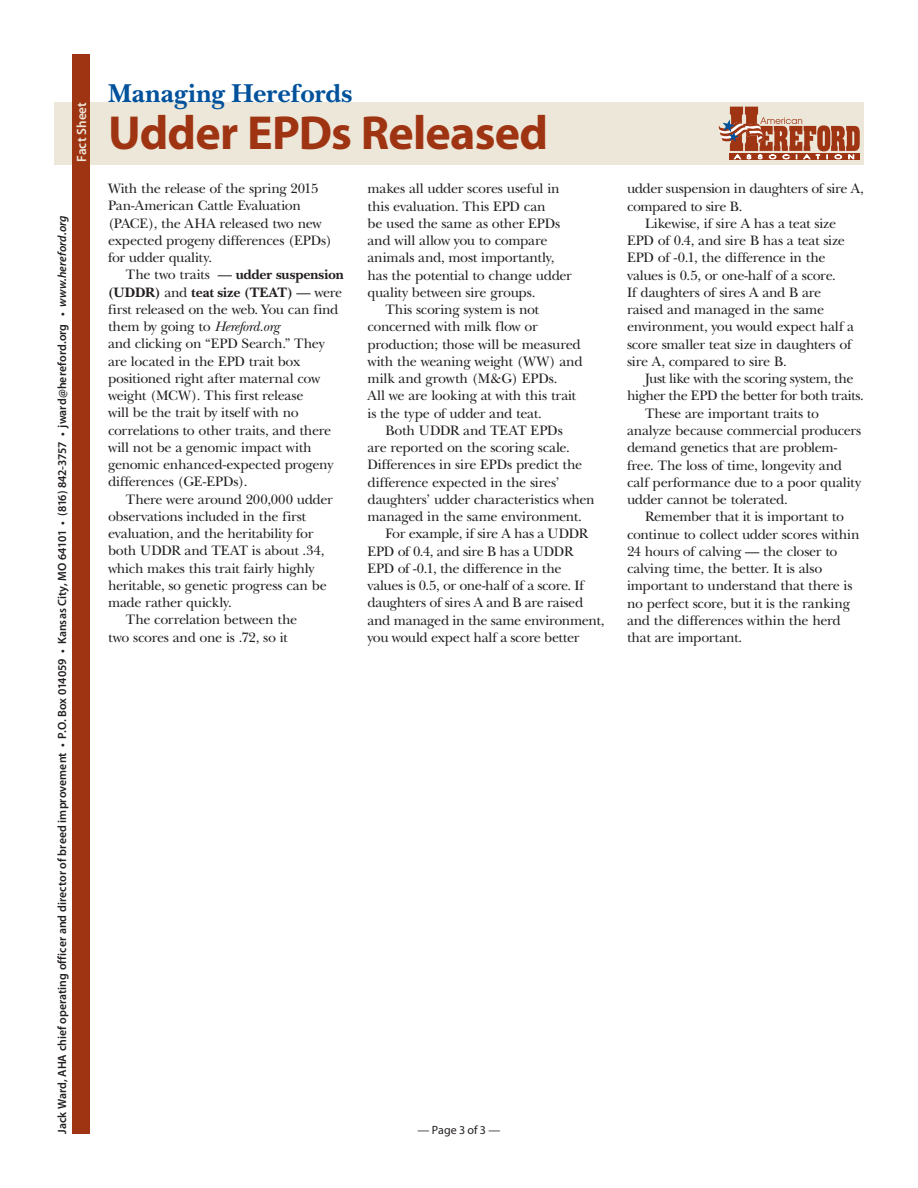
<style>
.page{position:relative;width:918px;height:1188px;background:#fff}
.page>*{position:absolute;margin:0;border:0;box-sizing:border-box;transform-origin:0 0}
.t1{font:700 48px "Myriad Pro";letter-spacing:-.015em;color:#9f3413}
.t2{font:700 27px "New Baskerville";color:#01519b}
.t3{font:14.25px/17.2px "New Baskerville";letter-spacing:-.02em;color:#231f20}
.t4{font:600 13.5px "Myriad Pro";color:#ece7d9}
.t5{font:600 12px "Myriad Pro";letter-spacing:.005em;color:#231f20}
.t6{font:12px "Myriad Pro";color:#231f20}
.s1{font-style:italic}
.s2{font-weight:700}
</style>
<div class="page">
<div style="left:54px;top:102px;width:810px;height:63px;background:#ece7d9"></div>
<div style="left:72px;top:54px;width:18px;height:1080px;background:#9f3413"></div>
<svg style="left:730px;top:159px;width:130px;height:1px"></svg>
<svg style="left:719px;top:107px;width:141px;height:52px"></svg>
<p class="t4" style="left:74px;top:162px;width:61px;rotate:-90deg">Fact Sheet</p>
<p class="t5" style="left:55px;top:1134px;width:920px;rotate:-90deg">Jack Ward, AHA chief operating officer and director of breed improvement • P.O. Box 014059 • Kansas City, MO 64101 • (816) 842-3757 • jward@hereford.org • <span class="s1">www.hereford.org</span></p>
<h2 class="t2" style="left:108px;top:77px;width:246px">Managing Herefords</h2>
<h1 class="t1" style="left:108px;top:106px;width:442px">Udder EPDs Released</h1>
<p class="t3" style="left:108px;top:180px;width:226px">With the release of the spring 2015<br>Pan-American Cattle Evaluation (PACE), the AHA released two new expected progeny differences (EPDs) for udder quality.</p>
<p class="t3" style="left:108px;top:266px;width:237px;text-indent:18px">The two traits — <span class="s2">udder suspension (UDDR)</span> and <span class="s2">teat size (TEAT)</span> — were first released on the web. You can find them by going to <span class="s1">Hereford.org<br></span>and clicking on “EPD Search.” They are located in the EPD trait box positioned right after maternal cow weight (MCW). This first release<br>will be the trait by itself with no correlations to other traits, and there will not be a genomic impact with genomic enhanced-expected progeny differences (GE-EPDs).</p>
<p class="t3" style="left:126px;top:491px;width:208px">There were around 200,000 udder</p>
<p class="t3" style="left:108px;top:508px;width:200px">observations included in the first</p>
<p class="t3" style="left:108px;top:525px;width:207px">evaluation, and the heritability for</p>
<p class="t3" style="left:108px;top:542px;width:218px">both UDDR and TEAT is about .34,</p>
<p class="t3" style="left:108px;top:560px;width:208px">which makes this trait fairly highly</p>
<p class="t3" style="left:108px;top:577px;width:220px">heritable, so genetic progress can be</p>
<p class="t3" style="left:108px;top:594px;width:125px">made rather quickly.</p>
<p class="t3" style="left:126px;top:611px;width:173px">The correlation between the</p>
<p class="t3" style="left:108px;top:629px;width:181px">two scores and one is .72, so it</p>
<p class="t3" style="left:368px;top:180px;width:194px">makes all udder scores useful in</p>
<p class="t3" style="left:368px;top:197px;width:180px">this evaluation. This EPD can</p>
<p class="t3" style="left:368px;top:215px;width:194px">be used the same as other EPDs</p>
<p class="t3" style="left:368px;top:232px;width:182px">and will allow you to compare</p>
<p class="t3" style="left:368px;top:249px;width:189px">animals and, most importantly,</p>
<p class="t3" style="left:368px;top:266px;width:206px">has the potential to change udder</p>
<p class="t3" style="left:368px;top:284px;width:169px">quality between sire groups.</p>
<p class="t3" style="left:386px;top:301px;width:155px">This scoring system is not</p>
<p class="t3" style="left:368px;top:318px;width:172px">concerned with milk flow or</p>
<p class="t3" style="left:368px;top:335px;width:215px">production; those will be measured</p>
<p class="t3" style="left:368px;top:353px;width:217px">with the weaning weight (WW) and</p>
<p class="t3" style="left:368px;top:370px;width:191px">milk and growth (M&amp;G) EPDs.</p>
<p class="t3" style="left:368px;top:387px;width:210px">All we are looking at with this trait</p>
<p class="t3" style="left:368px;top:404px;width:176px">is the type of udder and teat.</p>
<p class="t3" style="left:386px;top:422px;width:179px">Both UDDR and TEAT EPDs</p>
<p class="t3" style="left:368px;top:439px;width:204px">are reported on the scoring scale.</p>
<p class="t3" style="left:368px;top:456px;width:216px">Differences in sire EPDs predict the</p>
<p class="t3" style="left:368px;top:473px;width:194px">difference expected in the sires’</p>
<p class="t3" style="left:368px;top:491px;width:229px">daughters’ udder characteristics when</p>
<p class="t3" style="left:368px;top:508px;width:216px">managed in the same environment.</p>
<p class="t3" style="left:386px;top:525px;width:204px">For example, if sire A has a UDDR</p>
<p class="t3" style="left:368px;top:542px;width:207px">EPD of 0.4, and sire B has a UDDR</p>
<p class="t3" style="left:368px;top:560px;width:196px">EPD of -0.1, the difference in the</p>
<p class="t3" style="left:368px;top:577px;width:218px">values is 0.5, or one-half of a score. If</p>
<p class="t3" style="left:368px;top:594px;width:217px">daughters of sires A and B are raised</p>
<p class="t3" style="left:368px;top:612px;width:239px">and managed in the same environment,</p>
<p class="t3" style="left:368px;top:629px;width:213px">you would expect half a score better</p>
<p class="t6" style="left:418px;top:1123px;width:84px">— Page 3 of 3 —</p>
<p class="t3" style="left:627px;top:180px;width:239px">udder suspension in daughters of sire A,</p>
<p class="t3" style="left:627px;top:198px;width:117px">compared to sire B.</p>
<p class="t3" style="left:645px;top:215px;width:193px">Likewise, if sire A has a teat size</p>
<p class="t3" style="left:627px;top:232px;width:220px">EPD of 0.4, and sire B has a teat size</p>
<p class="t3" style="left:627px;top:249px;width:200px">EPD of -0.1, the difference in the</p>
<p class="t3" style="left:627px;top:267px;width:210px">values is 0.5, or one-half of a score.</p>
<p class="t3" style="left:627px;top:284px;width:196px">If daughters of sires A and B are</p>
<p class="t3" style="left:627px;top:301px;width:199px">raised and managed in the same</p>
<p class="t3" style="left:627px;top:318px;width:229px">environment, you would expect half a</p>
<p class="t3" style="left:627px;top:336px;width:226px">score smaller teat size in daughters of</p>
<p class="t3" style="left:627px;top:353px;width:161px">sire A, compared to sire B.</p>
<p class="t3" style="left:645px;top:370px;width:210px">Just like with the scoring system, the</p>
<p class="t3" style="left:627px;top:387px;width:239px">higher the EPD the better for both traits.</p>
<p class="t3" style="left:645px;top:405px;width:176px">These are important traits to</p>
<p class="t3" style="left:627px;top:422px;width:236px">analyze because commercial producers</p>
<p class="t3" style="left:627px;top:439px;width:212px">demand genetics that are problem-</p>
<p class="t3" style="left:627px;top:456px;width:217px">free. The loss of time, longevity and</p>
<p class="t3" style="left:627px;top:474px;width:235px">calf performance due to a poor quality</p>
<p class="t3" style="left:627px;top:491px;width:162px">udder cannot be tolerated.</p>
<p class="t3" style="left:645px;top:508px;width:200px">Remember that it is important to</p>
<p class="t3" style="left:627px;top:525px;width:234px">continue to collect udder scores within</p>
<p class="t3" style="left:627px;top:543px;width:212px">24 hours of calving — the closer to</p>
<p class="t3" style="left:627px;top:560px;width:197px">calving time, the better. It is also</p>
<p class="t3" style="left:627px;top:577px;width:227px">important to understand that there is</p>
<p class="t3" style="left:627px;top:594px;width:225px">no perfect score, but it is the ranking</p>
<p class="t3" style="left:627px;top:612px;width:215px">and the differences within the herd</p>
<p class="t3" style="left:627px;top:629px;width:117px">that are important.</p>
</div>
